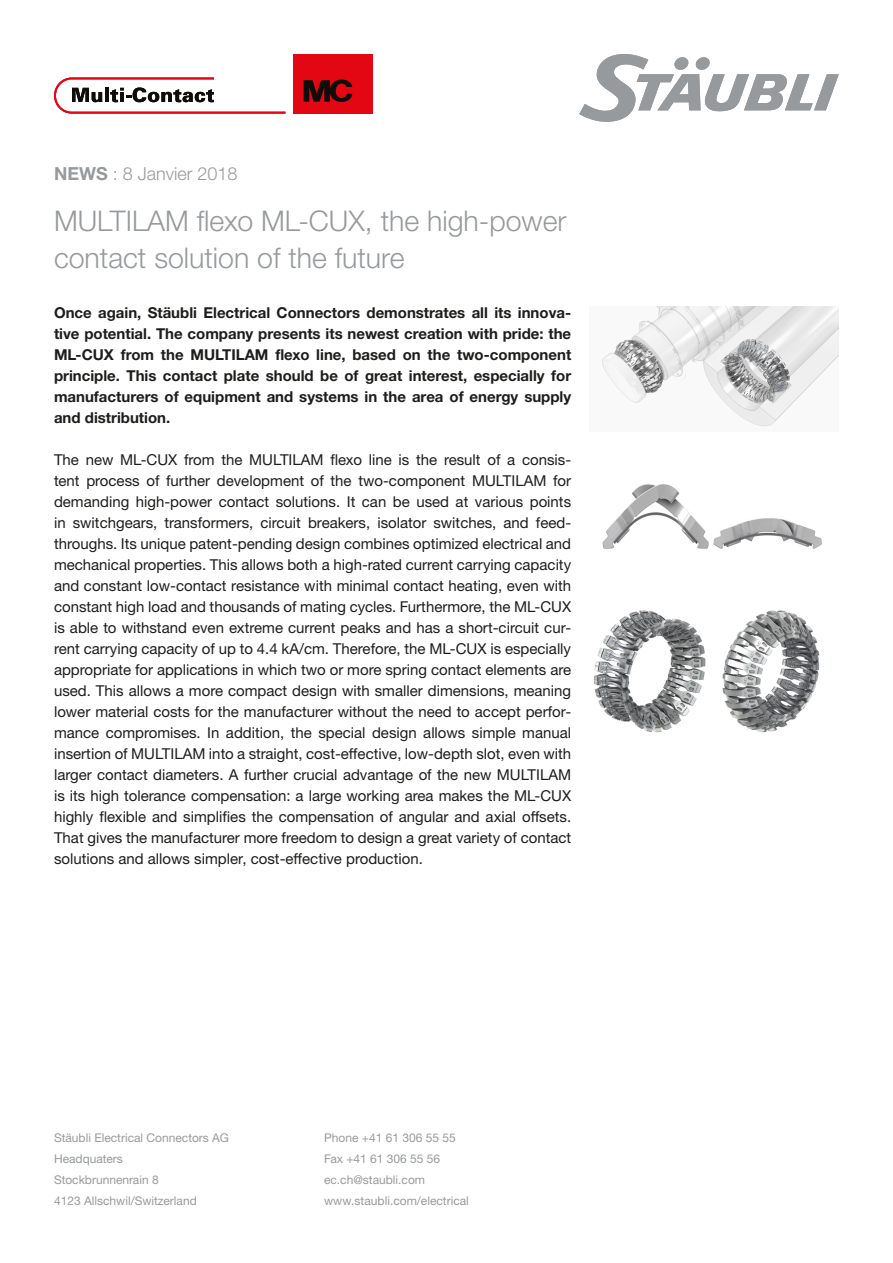
<style>
.page{position:relative;width:893px;height:1263px;background:#fff}
.page>*{position:absolute;margin:0;border:0;box-sizing:border-box;transform-origin:0 0}
.t1{font:300 28.5px/37.5px "Helvetica Neue LTW1 G";color:#979a9c}
.t2{font:300 18px "Helvetica Neue LTW1 G";color:#979a9c}
.t3{font:15px/21px "Helvetica Neue LTW1 G";color:#1d1d1b;text-align:justify}
.t4{font:700 15px/21px "Helvetica Neue LTW1 G";color:#1d1d1b;text-align:justify}
.t5{font:12px "Helvetica Neue LTW1 G";color:#979a9c}
.s1{font-weight:700}
</style>
<div class="page">
<img style="left:602px;top:306px;width:237px;height:121px">
<img style="left:594px;top:610px;width:226px;height:123px">
<img style="left:602px;top:484px;width:220px;height:65px">
<svg style="left:579px;top:54px;width:260px;height:68px"></svg>
<div style="left:293px;top:54px;width:80px;height:60px;background:#e30613"></div>
<svg style="left:304px;top:79px;width:48px;height:23px"></svg>
<svg style="left:54px;top:77px;width:231px;height:37px"></svg>
<p class="t2" style="left:54px;top:163px;width:185px"><span class="s1">NEWS</span> : 8 Janvier 2018</p>
<h1 class="t1" style="left:54px;top:202px;width:514px">MULTILAM flexo ML-CUX, the high-power contact solution of the future</h1>
<p class="t4" style="left:54px;top:302px;width:519px">Once again, Stäubli Electrical Connectors demonstrates all its innova&shy;tive potential. The company presents its newest creation with pride: the ML-CUX from the MULTILAM flexo line, based on the two-component principle. This contact plate should be of great interest, especially for manufacturers of equipment and systems in the area of energy supply and distribution.</p>
<p class="t3" style="left:54px;top:449px;width:519px">The new ML-CUX from the MULTILAM flexo line is the result of a consis&shy;tent process of further development of the two-component MULTILAM for demanding high-power contact solutions. It can be used at various points in switchgears, transformers, circuit breakers, isolator switches, and feed&shy;throughs. Its unique patent-pending design combines optimized electrical and mechanical properties. This allows both a high-rated current carrying capacity and constant low-contact resistance with minimal contact heating, even with constant high load and thousands of mating cycles. Furthermore, the ML-CUX is able to withstand even extreme current peaks and has a short-circuit cur&shy;rent carrying capacity of up to 4.4 kA/cm. Therefore, the ML-CUX is especially appropriate for applications in which two or more spring contact elements are used. This allows a more compact design with smaller dimensions, meaning lower material costs for the manufacturer without the need to accept perfor&shy;mance compromises. In addition, the special design allows simple manual insertion of MULTILAM into a straight, cost-effective, low-depth slot, even with larger contact diameters. A further crucial advantage of the new MULTILAM is its high tolerance compensation: a large working area makes the ML-CUX highly flexible and simplifies the compensation of angular and axial offsets.<br>That gives the manufacturer more freedom to design a great variety of contact solutions and allows simpler, cost-effective production.</p>
<p class="t5" style="left:54px;top:1130px;width:176px">Stäubli Electrical Connectors AG</p>
<p class="t5" style="left:324px;top:1130px;width:133px">Phone +41 61 306 55 55</p>
<p class="t5" style="left:54px;top:1151px;width:70px">Headquaters</p>
<p class="t5" style="left:324px;top:1151px;width:118px">Fax +41 61 306 55 56</p>
<p class="t5" style="left:54px;top:1172px;width:106px">Stockbrunnenrain 8</p>
<p class="t5" style="left:324px;top:1172px;width:103px">ec.ch@staubli.com</p>
<p class="t5" style="left:54px;top:1193px;width:144px">4123 Allschwil/Switzerland</p>
<p class="t5" style="left:324px;top:1193px;width:146px">www.staubli.com/electrical</p>
</div>
